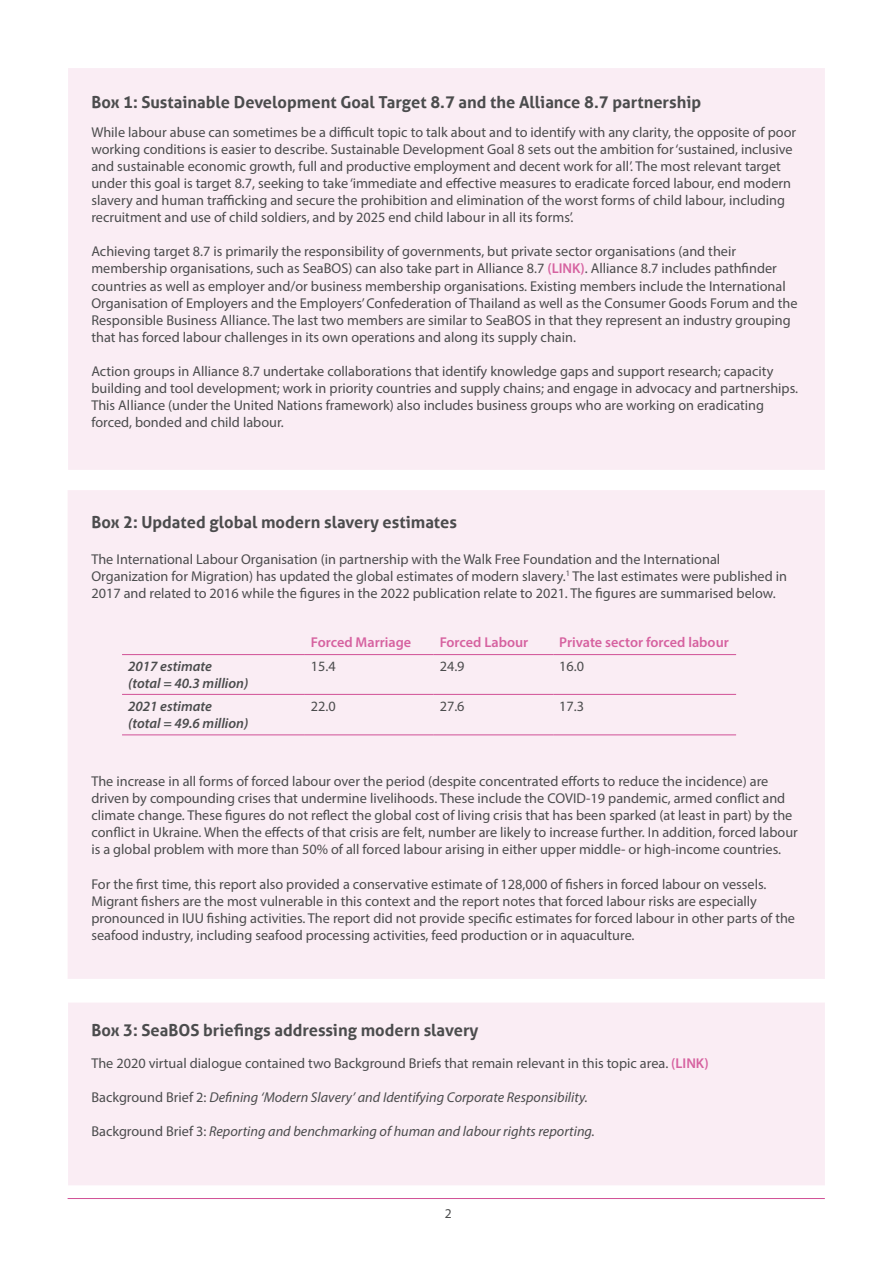
<style>
.page{position:relative;width:893px;height:1263px;background:#fff}
.page>*{position:absolute;margin:0;border:0;box-sizing:border-box;transform-origin:0 0}
.Subheat{font:700 16.5px "Aller";color:#4b4c4d}
.Main_text{font:14.25px/17.1px "Myriad Pro";color:#4b4c4d}
.Main_text-2{font:italic 14.25px "Myriad Pro";color:#4b4c4d}
.Main_text-3{font:italic 600 14.25px/17.1px "Myriad Pro";color:#4b4c4d}
.Main_text-4{font:600 14.25px "Myriad Pro";color:#d662a0}
.t1{font:13.5px "Myriad Pro";color:#4b4c4d}
.s1{font-weight:600;color:#d662a0}
.s2{font-style:normal}
</style>
<div class="page">
<hr style="left:68px;top:1198px;width:757px;height:1px;background:#d15196">
<div style="left:68px;top:490px;width:757px;height:489px;background:#faedf4"></div>
<div style="left:68px;top:1002px;width:757px;height:183px;background:#faedf4"></div>
<div style="left:68px;top:68px;width:757px;height:402px;background:#faedf4"></div>
<hr style="left:122px;top:654px;width:183px;height:1px;background:#d15196">
<hr style="left:305px;top:654px;width:129px;height:1px;background:#d15196">
<hr style="left:434px;top:654px;width:119px;height:1px;background:#d15196">
<hr style="left:553px;top:654px;width:183px;height:1px;background:#d15196">
<hr style="left:122px;top:734px;width:183px;height:1px;background:#d15196">
<hr style="left:305px;top:734px;width:129px;height:1px;background:#d15196">
<hr style="left:434px;top:734px;width:119px;height:1px;background:#d15196">
<hr style="left:553px;top:734px;width:183px;height:1px;background:#d15196">
<hr style="left:122px;top:694px;width:183px;height:1px;background:#d15196">
<hr style="left:305px;top:694px;width:129px;height:1px;background:#d15196">
<hr style="left:434px;top:694px;width:119px;height:1px;background:#d15196">
<hr style="left:553px;top:694px;width:183px;height:1px;background:#d15196">
<p class="Subheat" style="left:91px;top:92px;width:611px">Box 1: Sustainable Development Goal Target 8.7 and the Alliance 8.7 partnership</p>
<p class="Main_text" style="left:91px;top:123px;width:706px">While labour abuse can sometimes be a difficult topic to talk about and to identify with any clarity, the opposite of poor working conditions is easier to describe. Sustainable Development Goal 8 sets out the ambition for ‘sustained, inclusive and sustainable economic growth, full and productive employment and decent work for all’. The most relevant target under this goal is target 8.7, seeking to take ‘immediate and effective measures to eradicate forced labour, end modern slavery and human trafficking and secure the prohibition and elimination of the worst forms of child labour, including recruitment and use of child soldiers, and by 2025 end child labour in all its forms’.</p>
<p class="Main_text" style="left:91px;top:243px;width:708px">Achieving target 8.7 is primarily the responsibility of governments, but private sector organisations (and their membership organisations, such as SeaBOS) can also take part in Alliance 8.7 <span class="s1">(LINK)</span>. Alliance 8.7 includes pathfinder countries as well as employer and/or business membership organisations. Existing members include the International Organisation of Employers and the Employers’ Confederation of Thailand as well as the Consumer Goods Forum and the Responsible Business Alliance. The last two members are similar to SeaBOS in that they represent an industry grouping that has forced labour challenges in its own operations and along its supply chain.</p>
<p class="Main_text" style="left:91px;top:363px;width:708px">Action groups in Alliance 8.7 undertake collaborations that identify knowledge gaps and support research; capacity building and tool development; work in priority countries and supply chains; and engage in advocacy and partnerships.<br>This Alliance (under the United Nations framework) also includes business groups who are working on eradicating forced, bonded and child labour.</p>
<p class="Subheat" style="left:91px;top:512px;width:367px">Box 2: Updated global modern slavery estimates</p>
<p class="Main_text" style="left:91px;top:550px;width:697px">The International Labour Organisation (in partnership with the Walk Free Foundation and the International<br>Organization for Migration) has updated the global estimates of modern slavery.<sup>1</sup> The last estimates were published in<br>2017 and related to 2016 while the figures in the 2022 publication relate to 2021. The figures are summarised below.</p>
<p class="Main_text-4" style="left:311px;top:633px;width:102px">Forced Marriage</p>
<p class="Main_text-4" style="left:440px;top:633px;width:90px">Forced Labour</p>
<p class="Main_text-4" style="left:559px;top:633px;width:171px">Private sector forced labour</p>
<p class="Main_text-3" style="left:128px;top:658px;width:122px">2017 estimate<br>(total = 40.3 million)</p>
<p class="Main_text" style="left:311px;top:658px;width:26px">15.4</p>
<p class="Main_text" style="left:440px;top:658px;width:26px">24.9</p>
<p class="Main_text" style="left:559px;top:658px;width:26px">16.0</p>
<p class="Main_text-3" style="left:128px;top:697px;width:122px">2021 estimate<br>(total = 49.6 million)</p>
<p class="Main_text" style="left:311px;top:697px;width:26px">22.0</p>
<p class="Main_text" style="left:440px;top:697px;width:26px">27.6</p>
<p class="Main_text" style="left:559px;top:697px;width:26px">17.3</p>
<p class="Main_text" style="left:91px;top:772px;width:708px">The increase in all forms of forced labour over the period (despite concentrated efforts to reduce the incidence) are driven by compounding crises that undermine livelihoods. These include the COVID-19 pandemic, armed conflict and climate change. These figures do not reflect the global cost of living crisis that has been sparked (at least in part) by the conflict in Ukraine. When the effects of that crisis are felt, number are likely to increase further. In addition, forced labour is a global problem with more than 50% of all forced labour arising in either upper middle- or high-income countries.</p>
<p class="Main_text" style="left:91px;top:875px;width:705px">For the first time, this report also provided a conservative estimate of 128,000 of fishers in forced labour on vessels.<br>Migrant fishers are the most vulnerable in this context and the report notes that forced labour risks are especially pronounced in IUU fishing activities. The report did not provide specific estimates for forced labour in other parts of the seafood industry, including seafood processing activities, feed production or in aquaculture.</p>
<p class="Subheat" style="left:91px;top:1019px;width:389px">Box 3: SeaBOS briefings addressing modern slavery</p>
<p class="Main_text" style="left:91px;top:1054px;width:619px">The 2020 virtual dialogue contained two Background Briefs that remain relevant in this topic area. <span class="s1">(LINK)</span></p>
<p class="Main_text-2" style="left:91px;top:1088px;width:498px"><span class="s2">Background Brief 2:</span> Defining ‘Modern Slavery’ and Identifying Corporate Responsibility.</p>
<p class="Main_text-2" style="left:91px;top:1122px;width:505px"><span class="s2">Background Brief 3:</span> Reporting and benchmarking of human and labour rights reporting.</p>
<p class="t1" style="left:445px;top:1205px;width:8px">2</p>
</div>
